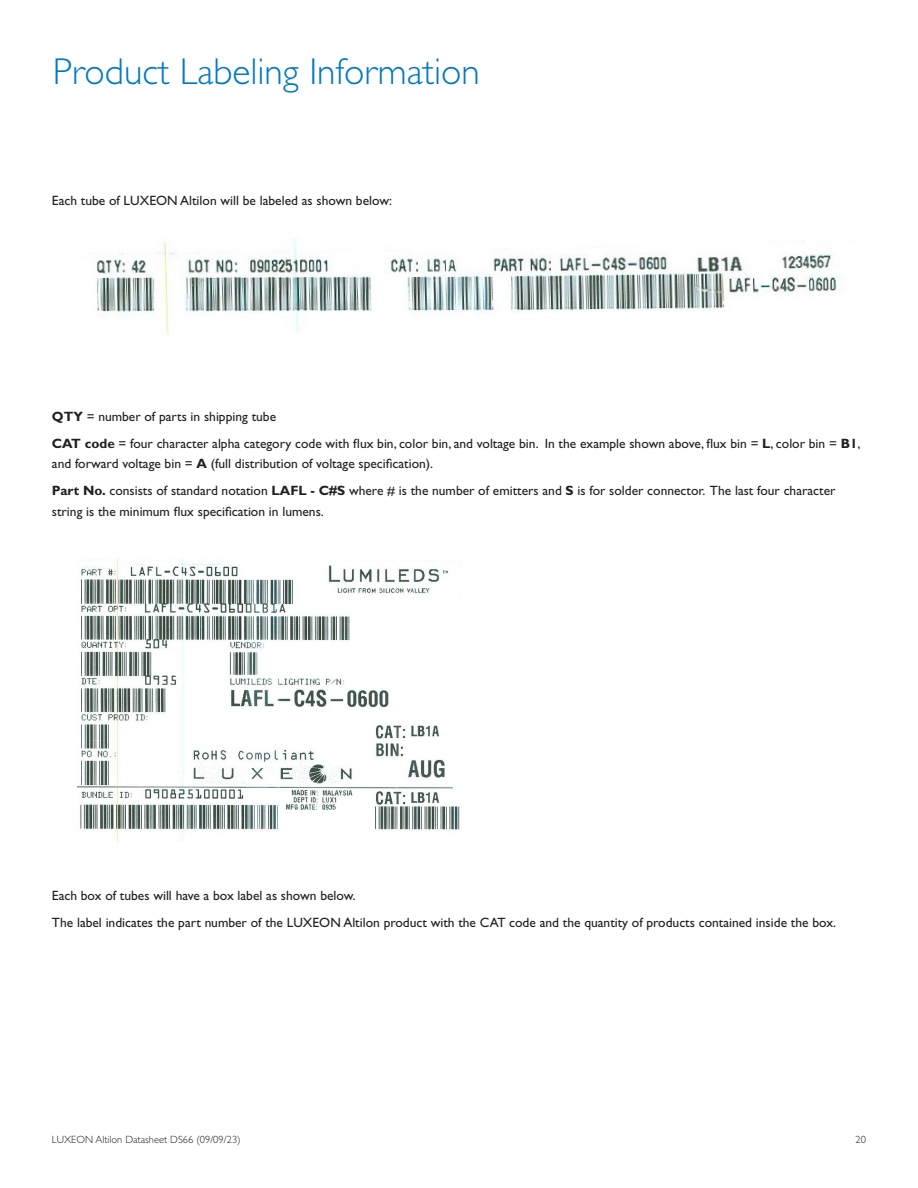
<style>
.page{position:relative;width:918px;height:1188px;background:#fff}
.page>*{position:absolute;margin:0;border:0;box-sizing:border-box;transform-origin:0 0}
._11_Main_heading_1_S{font:300 37.5px "Gill Sans";color:#0079c2}
._01_Body_Text{font:13.5px/20.2px "Gill Sans";color:#231f20}
.t1{font:300 10.5px "Gill Sans";color:#231f20}
.s1{font-weight:700}
</style>
<div class="page">
<img style="left:96px;top:238px;width:744px;height:97px">
<img style="left:77px;top:559px;width:383px;height:282px">
<p class="_11_Main_heading_1_S" style="left:53px;top:50px;width:428px">Product Labeling Information</p>
<p class="_01_Body_Text" style="left:52px;top:191px;width:342px">Each tube of LUXEON Altilon will be labeled as shown below:</p>
<p class="_01_Body_Text" style="left:52px;top:407px;width:226px"><span class="s1">QTY</span> = number of parts in shipping tube</p>
<p class="_01_Body_Text" style="left:52px;top:434px;width:810px"><span class="s1">CAT code</span> = four character alpha category code with flux bin, color bin, and voltage bin. In the example shown above, flux bin = <span class="s1">L</span>, color bin = <span class="s1">B1</span>, and forward voltage bin = <span class="s1">A</span> (full distribution of voltage specification).</p>
<p class="_01_Body_Text" style="left:52px;top:481px;width:785px"><span class="s1">Part No.</span> consists of standard notation <span class="s1">LAFL - C#S</span> where # is the number of emitters and <span class="s1">S</span> is for solder connector. The last four character string is the minimum flux specification in lumens.</p>
<p class="_01_Body_Text" style="left:52px;top:886px;width:305px">Each box of tubes will have a box label as shown below.</p>
<p class="_01_Body_Text" style="left:52px;top:913px;width:786px">The label indicates the part number of the LUXEON Altilon product with the CAT code and the quantity of products contained inside the box.</p>
<p class="t1" style="left:52px;top:1134px;width:190px">LUXEON Altilon Datasheet DS66 (09/09/23)</p>
<p class="t1" style="left:856px;top:1134px;width:12px">20</p>
</div>
